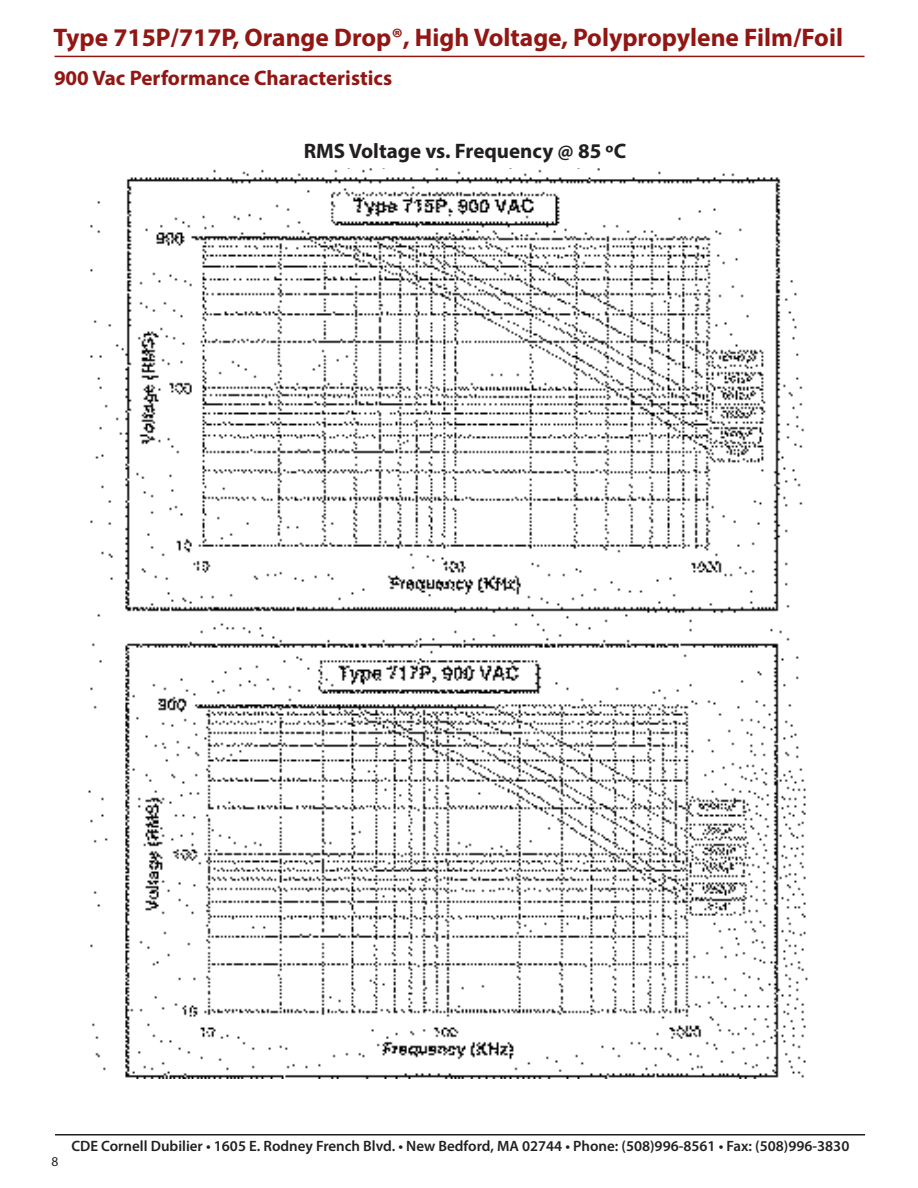
<style>
.page{position:relative;width:918px;height:1188px;background:#fff}
.page>*{position:absolute;margin:0;border:0;box-sizing:border-box;transform-origin:0 0}
.t1{font:700 25.5px "Myriad Pro";color:#921613}
.t2{font:700 21px "Myriad Pro";color:#921613}
.t3{font:700 21px "Myriad Pro";color:#221f1f}
.t4{font:600 15px "Myriad Pro";color:#221f1f}
.t5{font:13.5px "Myriad Pro";color:#221f1f}
</style>
<div class="page">
<hr style="left:55px;top:56px;width:810px;height:1px;background:#921613">
<hr style="left:55px;top:1134px;width:810px;height:1px;background:#221f1f">
<img style="left:88px;top:168px;width:720px;height:910px">
<h1 class="t1" style="left:53px;top:27px;width:791px">Type 715P/717P, Orange Drop®, High Voltage, Polypropylene Film/Foil</h1>
<h2 class="t2" style="left:54px;top:70px;width:340px">900 Vac Performance Characteristics</h2>
<h2 class="t3" style="left:304px;top:143px;width:324px">RMS Voltage vs. Frequency @ 85 ºC</h2>
<p class="t5" style="left:52px;top:1156px;width:8px">8</p>
<p class="t4" style="left:71px;top:1136px;width:780px">CDE Cornell Dubilier • 1605 E. Rodney French Blvd. • New Bedford, MA 02744 • Phone: (508)996-8561 • Fax: (508)996-3830</p>
</div>
